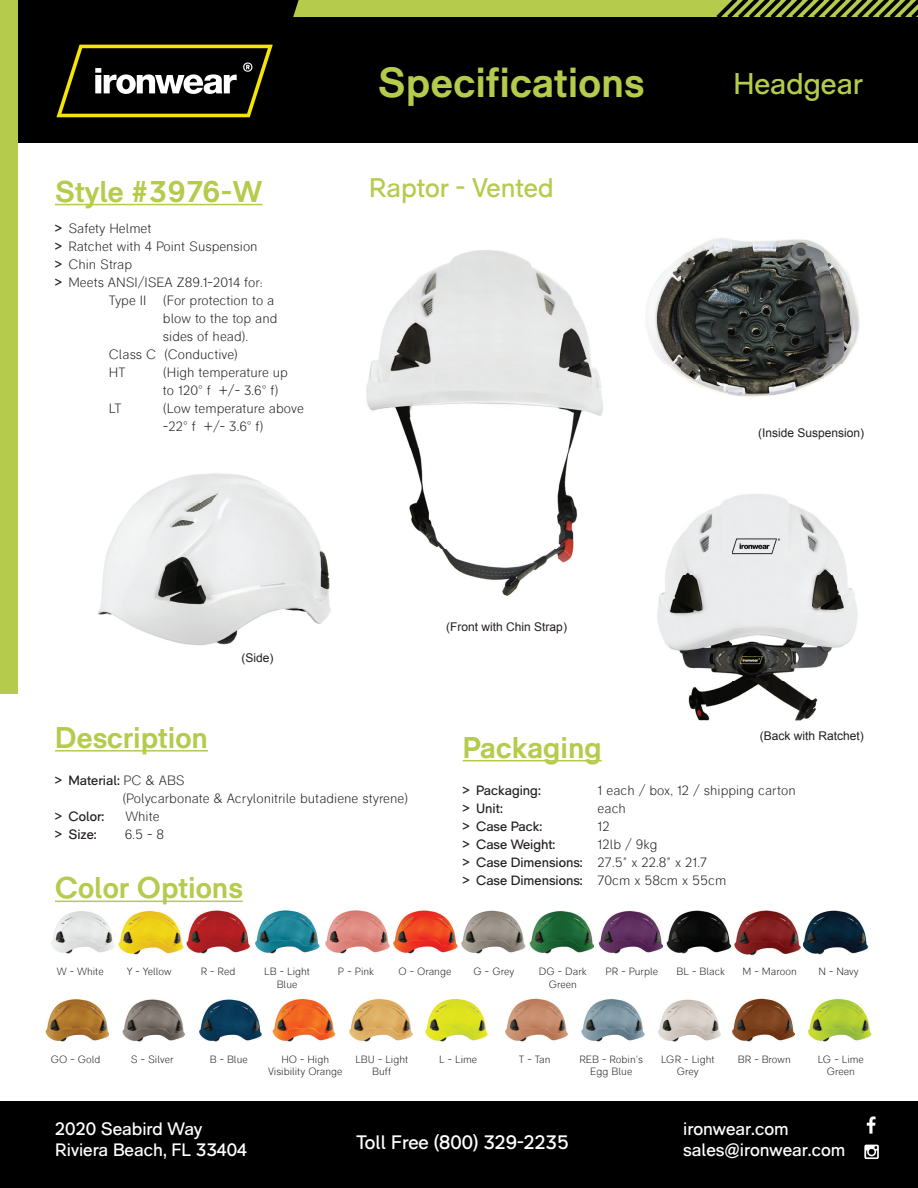
<style>
.page{position:relative;width:918px;height:1188px;background:#fff}
.page>*{position:absolute;margin:0;border:0;box-sizing:border-box;transform-origin:0 0}
.t1{font:700 42px "RM Pro";color:#b4cb4c}
.t2{font:700 30px "RM Pro";color:#b4cb4c}
.t3{font:30px "RM Pro";color:#b4cb4c}
.t4{font:27px "RM Pro";color:#b4cb4c}
.t5{font:19.5px "RM Pro";color:#fff}
.t6{font:18px/21px "RM Pro";color:#fff}
.t7{font:300 13.5px/18px "RM Pro";color:#231f20}
.t8{font:13.5px "RM Pro";color:#231f20}
.t9{font:12px "Arial";color:#231f20}
.t10{font:300 10.5px/12.6px "RM Pro";color:#231f20;text-align:center}
.s1{font-weight:400}
</style>
<div class="page">
<div style="left:0;top:1102px;width:918px;height:86px;background:#000001"></div>
<svg style="left:867px;top:1116px;width:9px;height:18px"></svg>
<svg style="left:864px;top:1145px;width:15px;height:14px"></svg>
<div style="left:0;top:0;width:918px;height:143px;background:#000001"></div>
<hr style="left:55px;top:204px;width:207px;height:1px;background:#b4cb4c">
<div style="left:0;top:0;width:918px;height:16px;background:#b4cb4c"></div>
<div style="left:17px;top:0;width:282px;height:30px;background:#000001"></div>
<div style="left:0;top:0;width:17px;height:693px;background:#b4cb4c"></div>
<hr style="left:55px;top:901px;width:188px;height:1px;background:#b4cb4c">
<svg style="left:56px;top:45px;width:217px;height:72px"></svg>
<svg style="left:712px;top:0;width:206px;height:17px"></svg>
<img style="left:366px;top:250px;width:237px;height:346px">
<img style="left:657px;top:494px;width:201px;height:227px">
<img style="left:51px;top:911px;width:63px;height:43px">
<img style="left:45px;top:999px;width:64px;height:43px">
<img style="left:272px;top:998px;width:64px;height:44px">
<img style="left:505px;top:998px;width:63px;height:44px">
<img style="left:122px;top:999px;width:63px;height:43px">
<img style="left:349px;top:999px;width:63px;height:43px">
<img style="left:581px;top:999px;width:63px;height:43px">
<img style="left:732px;top:998px;width:63px;height:44px">
<img style="left:199px;top:999px;width:63px;height:43px">
<img style="left:425px;top:998px;width:63px;height:44px">
<img style="left:658px;top:999px;width:63px;height:43px">
<img style="left:808px;top:999px;width:63px;height:43px">
<img style="left:325px;top:910px;width:65px;height:44px">
<img style="left:599px;top:911px;width:64px;height:43px">
<img style="left:119px;top:910px;width:65px;height:45px">
<img style="left:393px;top:910px;width:65px;height:44px">
<img style="left:667px;top:910px;width:64px;height:44px">
<img style="left:186px;top:910px;width:64px;height:44px">
<img style="left:461px;top:910px;width:65px;height:44px">
<img style="left:734px;top:910px;width:66px;height:46px">
<img style="left:255px;top:910px;width:65px;height:44px">
<img style="left:530px;top:911px;width:63px;height:43px">
<img style="left:803px;top:910px;width:66px;height:45px">
<img style="left:97px;top:473px;width:234px;height:173px">
<img style="left:646px;top:238px;width:214px;height:159px">
<hr style="left:463px;top:760px;width:139px;height:1px;background:#b4cb4c">
<hr style="left:55px;top:750px;width:153px;height:2px;background:#b4cb4c">
<h2 class="t2" style="left:55px;top:175px;width:209px">Style #3976-W</h2>
<p class="t7" style="left:55px;top:219px;width:98px"><span class="s1">&gt;</span> Safety Helmet</p>
<p class="t7" style="left:55px;top:237px;width:204px"><span class="s1">&gt;</span> Ratchet with 4 Point Suspension</p>
<p class="t7" style="left:55px;top:255px;width:79px"><span class="s1">&gt;</span> Chin Strap</p>
<p class="t7" style="left:55px;top:273px;width:209px"><span class="s1">&gt;</span> Meets ANSI/ISEA Z89.1-2014 for:</p>
<p class="t7" style="left:109px;top:291px;width:167px">Type II (For protection to a</p>
<p class="t7" style="left:163px;top:309px;width:116px">blow to the top and</p>
<p class="t7" style="left:163px;top:327px;width:87px">sides of head).</p>
<p class="t7" style="left:109px;top:345px;width:131px">Class C (Conductive)</p>
<p class="t7" style="left:109px;top:363px;width:18px">HT</p>
<p class="t7" style="left:163px;top:363px;width:126px">(High temperature up to 120° f +/- 3.6° f)</p>
<p class="t7" style="left:109px;top:399px;width:14px">LT</p>
<p class="t7" style="left:163px;top:399px;width:142px">(Low temperature above -22° f +/- 3.6° f)</p>
<h1 class="t1" style="left:378px;top:59px;width:268px">Specifications</h1>
<h2 class="t3" style="left:733px;top:67px;width:131px">Headgear</h2>
<h3 class="t4" style="left:369px;top:173px;width:186px">Raptor - Vented</h3>
<p class="t9" style="left:758px;top:425px;width:108px">(Inside Suspension)</p>
<p class="t9" style="left:241px;top:650px;width:34px">(Side)</p>
<p class="t9" style="left:446px;top:618px;width:122px">(Front with Chin Strap)</p>
<h2 class="t2" style="left:55px;top:721px;width:155px">Description</h2>
<p class="t7" style="left:122px;top:772px;width:287px;text-indent:-67px"><span class="s1">&gt; Material:</span> PC &amp; ABS<br>(Polycarbonate &amp; Acrylonitrile butadiene styrene)</p>
<p class="t8" style="left:55px;top:809px;width:51px">&gt; Color:</p>
<p class="t7" style="left:125px;top:808px;width:36px">White</p>
<p class="t8" style="left:55px;top:827px;width:43px">&gt; Size:</p>
<p class="t7" style="left:125px;top:826px;width:41px">6.5 - 8</p>
<h2 class="t2" style="left:55px;top:871px;width:189px">Color Options</h2>
<p class="t9" style="left:760px;top:728px;width:106px">(Back with Ratchet)</p>
<h2 class="t2" style="left:463px;top:731px;width:141px">Packaging</h2>
<p class="t8" style="left:463px;top:783px;width:80px">&gt; Packaging:</p>
<p class="t7" style="left:598px;top:782px;width:200px">1 each / box, 12 / shipping carton</p>
<p class="t8" style="left:463px;top:801px;width:42px">&gt; Unit:</p>
<p class="t7" style="left:598px;top:800px;width:30px">each</p>
<p class="t8" style="left:463px;top:819px;width:81px">&gt; Case Pack:</p>
<p class="t7" style="left:598px;top:818px;width:14px">12</p>
<p class="t8" style="left:463px;top:837px;width:94px">&gt; Case Weight:</p>
<p class="t7" style="left:463px;top:836px;width:265px;text-indent:135px">12lb / 9kg<br><span class="s1">&gt; Case Dimensions:</span> 27.5” x 22.8” x 21.7<br><span class="s1">&gt; Case Dimensions:</span> 70cm x 58cm x 55cm</p>
<p class="t10" style="left:57px;top:965px;width:48px">W - White</p>
<p class="t10" style="left:127px;top:965px;width:47px">Y - Yellow</p>
<p class="t10" style="left:201px;top:965px;width:36px">R - Red</p>
<p class="t10" style="left:264px;top:965px;width:47px">LB - Light</p>
<p class="t10" style="left:338px;top:965px;width:38px">P - Pink</p>
<p class="t10" style="left:277px;top:978px;width:22px">Blue</p>
<p class="t10" style="left:399px;top:965px;width:54px">O - Orange</p>
<p class="t10" style="left:473px;top:965px;width:42px">G - Grey</p>
<p class="t10" style="left:539px;top:965px;width:49px">DG - Dark<br>Green</p>
<p class="t10" style="left:605px;top:965px;width:54px">PR - Purple</p>
<p class="t10" style="left:677px;top:965px;width:50px">BL - Black</p>
<p class="t10" style="left:743px;top:965px;width:56px">M - Maroon</p>
<p class="t10" style="left:818px;top:965px;width:42px">N - Navy</p>
<p class="t10" style="left:51px;top:1053px;width:51px">GO - Gold</p>
<p class="t10" style="left:439px;top:1053px;width:40px">L - Lime</p>
<p class="t10" style="left:818px;top:1053px;width:48px">LG - Lime<br>Green</p>
<p class="t10" style="left:131px;top:1053px;width:44px">S - Silver</p>
<p class="t10" style="left:210px;top:1053px;width:40px">B - Blue</p>
<p class="t10" style="left:519px;top:1053px;width:33px">T - Tan</p>
<p class="t10" style="left:579px;top:1053px;width:65px">REB - Robin’s<br>Egg Blue</p>
<p class="t10" style="left:268px;top:1053px;width:76px">HO - High<br>Visibility Orange</p>
<p class="t10" style="left:661px;top:1053px;width:55px">LGR - Light<br>Grey</p>
<p class="t10" style="left:355px;top:1053px;width:54px">LBU - Light<br>Buff</p>
<p class="t10" style="left:738px;top:1053px;width:54px">BR - Brown</p>
<h3 class="t6" style="left:55px;top:1119px;width:193px">2020 Seabird Way<br>Riviera Beach, FL 33404</h3>
<h3 class="t6" style="left:683px;top:1119px;width:107px">ironwear.com</h3>
<h3 class="t5" style="left:356px;top:1132px;width:214px">Toll Free (800) 329-2235</h3>
<h3 class="t6" style="left:683px;top:1140px;width:164px">sales@ironwear.com</h3>
</div>
